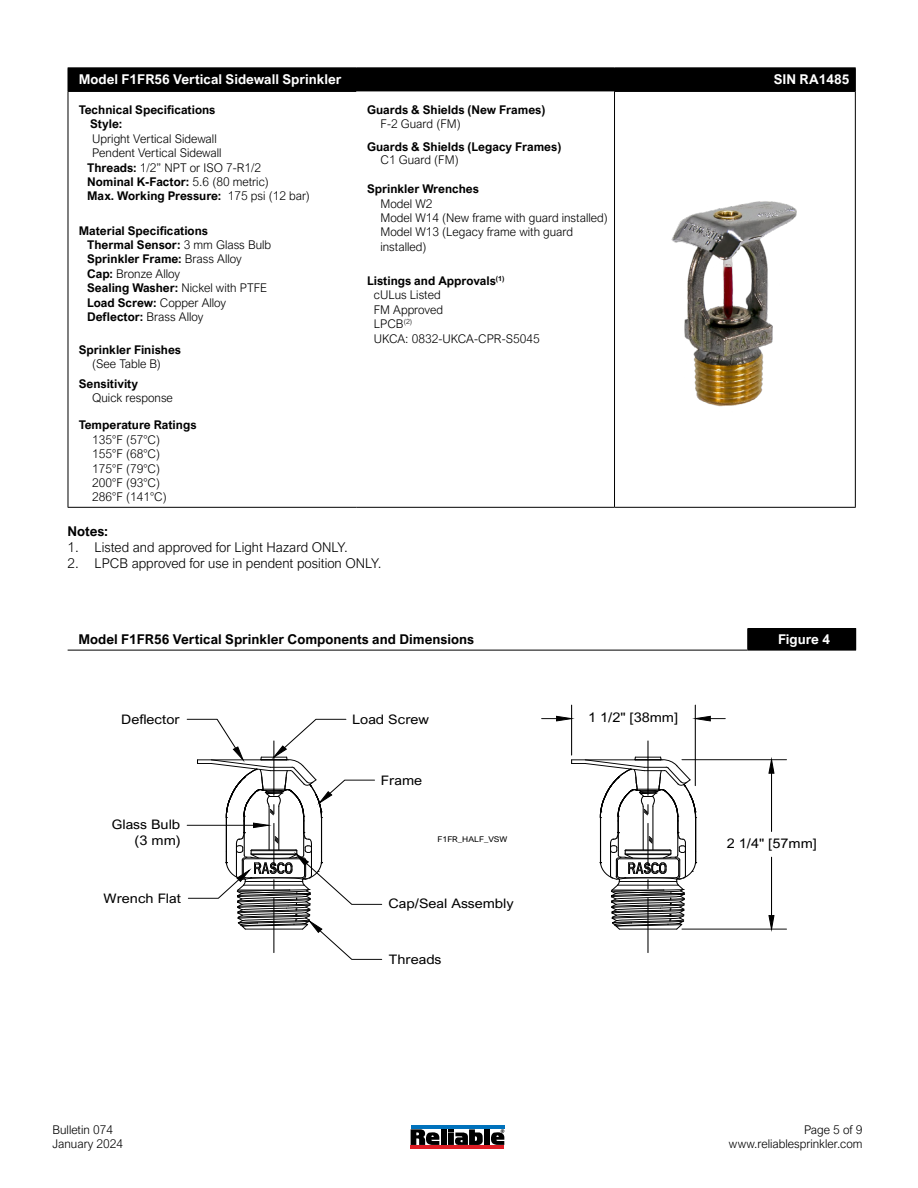
<style>
.page{position:relative;width:918px;height:1188px;background:#fff}
.page>*{position:absolute;margin:0;border:0;box-sizing:border-box;transform-origin:0 0}
.t1{font:300 13.5px "Arial Nova";color:#000}
.t2{font:700 13.5px "Arial Nova";color:#000}
.t3{font:700 13.5px "Arial Nova";color:#fff}
.t4{font:13.05px/15.8px "Arial Nova";color:#000;text-align:right;scale:1.11 1}
.t5{font:300 12px/14.4px "Arial Nova";color:#000}
.t6{font:700 12px/14.4px "Arial Nova";color:#000}
.t7{font:7.8px "Arial Nova";color:#000;scale:1.11 1}
.s1{font-weight:700}
.s2{font-weight:300}
</style>
<div class="page">
<hr style="left:614px;top:91px;width:242px;height:1px;background:#000">
<hr style="left:68px;top:91px;width:288px;height:1px;background:#000">
<hr style="left:68px;top:92px;width:1px;height:415px;background:#000">
<hr style="left:68px;top:507px;width:288px;height:1px;background:#000">
<hr style="left:356px;top:507px;width:259px;height:1px;background:#000">
<div style="left:68px;top:68px;width:788px;height:23px;background:#000"></div>
<hr style="left:614px;top:92px;width:1px;height:415px;background:#000">
<hr style="left:855px;top:92px;width:1px;height:415px;background:#000">
<hr style="left:615px;top:507px;width:241px;height:1px;background:#000">
<div style="left:748px;top:628px;width:108px;height:22px;background:#000"></div>
<hr style="left:748px;top:650px;width:108px;height:1px;background:#000">
<svg style="left:747px;top:628px;width:1px;height:22px"></svg>
<hr style="left:68px;top:650px;width:680px;height:1px;background:#000">
<svg style="left:411px;top:1129px;width:28px;height:16px"></svg>
<div style="left:441px;top:1129px;width:6px;height:16px;background:#000"></div>
<div style="left:484px;top:1129px;width:6px;height:16px;background:#000"></div>
<svg style="left:448px;top:1129px;width:35px;height:16px"></svg>
<svg style="left:491px;top:1129px;width:13px;height:16px"></svg>
<hr style="left:411px;top:1146px;width:93px;height:3px;background:#de1c24">
<hr style="left:411px;top:1125px;width:93px;height:4px;background:#0072bc">
<img style="left:671px;top:201px;width:126px;height:206px">
<hr style="left:648px;top:898px;width:1px;height:55px;background:#000">
<hr style="left:648px;top:741px;width:1px;height:54px;background:#000">
<hr style="left:682px;top:929px;width:105px;height:1px;background:#000">
<hr style="left:682px;top:759px;width:105px;height:1px;background:#000">
<hr style="left:771px;top:857px;width:1px;height:59px;background:#000">
<hr style="left:771px;top:773px;width:1px;height:58px;background:#000">
<svg style="left:768px;top:915px;width:7px;height:15px"></svg>
<svg style="left:768px;top:759px;width:7px;height:15px"></svg>
<hr style="left:571px;top:705px;width:1px;height:50px;background:#000">
<hr style="left:695px;top:705px;width:1px;height:81px;background:#000">
<svg style="left:542px;top:716px;width:30px;height:6px"></svg>
<svg style="left:695px;top:716px;width:30px;height:6px"></svg>
<svg style="left:571px;top:756px;width:126px;height:174px"></svg>
<svg style="left:186px;top:719px;width:196px;height:241px"></svg>
<p class="t3" style="left:79px;top:71px;width:264px">Model F1FR56 Vertical Sidewall Sprinkler</p>
<p class="t3" style="left:774px;top:71px;width:77px">SIN RA1485</p>
<p class="t6" style="left:90px;top:102px;width:127px;text-indent:-11px">Technical Specifications<br>Style:</p>
<p class="t5" style="left:92px;top:131px;width:126px">Upright Vertical Sidewall</p>
<p class="t5" style="left:92px;top:146px;width:131px">Pendent Vertical Sidewall</p>
<p class="t5" style="left:87px;top:160px;width:175px"><span class="s1">Threads:</span> 1/2” NPT or ISO 7-R1/2</p>
<p class="t6" style="left:87px;top:174px;width:183px">Nominal K-Factor: <span class="s2">5.6 (80 metric)</span></p>
<p class="t6" style="left:87px;top:189px;width:224px">Max. Working Pressure: <span class="s2">175 psi (12 bar)</span></p>
<p class="t6" style="left:87px;top:223px;width:186px;text-indent:-8px">Material Specifications<br>Thermal Sensor: <span class="s2">3 mm Glass Bulb<br></span>Sprinkler Frame: <span class="s2">Brass Alloy<br></span>Cap: <span class="s2">Bronze Alloy<br></span>Sealing Washer: <span class="s2">Nickel with PTFE<br></span>Load Screw: <span class="s2">Copper Alloy<br></span>Deflector: <span class="s2">Brass Alloy</span></p>
<p class="t6" style="left:79px;top:342px;width:104px">Sprinkler Finishes</p>
<p class="t5" style="left:92px;top:357px;width:70px">(See Table B)</p>
<p class="t6" style="left:79px;top:376px;width:61px">Sensitivity</p>
<p class="t5" style="left:92px;top:391px;width:82px">Quick response</p>
<p class="t6" style="left:79px;top:418px;width:119px">Temperature Ratings</p>
<p class="t5" style="left:92px;top:432px;width:76px">135°F (57°C)<br>155°F (68°C)<br>175°F (79°C)<br>200°F (93°C)<br>286°F (141°C)</p>
<p class="t6" style="left:367px;top:102px;width:180px">Guards &amp; Shields (New Frames)</p>
<p class="t5" style="left:381px;top:117px;width:82px">F-2 Guard (FM)</p>
<p class="t6" style="left:367px;top:139px;width:196px">Guards &amp; Shields (Legacy Frames)</p>
<p class="t5" style="left:381px;top:153px;width:80px">C1 Guard (FM)</p>
<p class="t6" style="left:367px;top:182px;width:113px">Sprinkler Wrenches</p>
<p class="t5" style="left:381px;top:196px;width:229px">Model W2<br>Model W14 (New frame with guard installed)<br>Model W13 (Legacy frame with guard installed)</p>
<p class="t5" style="left:374px;top:274px;width:168px;text-indent:-7px"><span class="s1">Listings and Approvals</span><sup>(1) </sup>cULus Listed<br>FM Approved<br>LPCB<sup>(2)<br></sup>UKCA: 0832-UKCA-CPR-S5045</p>
<p class="t2" style="left:68px;top:523px;width:42px">Notes:</p>
<p class="t1" style="left:68px;top:540px;width:282px">1. Listed and approved for Light Hazard ONLY.</p>
<p class="t1" style="left:68px;top:556px;width:315px">2. LPCB approved for use in pendent position ONLY.</p>
<p class="t2" style="left:78px;top:631px;width:397px">Model F1FR56 Vertical Sprinkler Components and Dimensions</p>
<p class="t3" style="left:778px;top:631px;width:53px">Figure 4</p>
<p class="t4" style="left:121px;top:712px;width:54px">Deflector</p>
<p class="t4" style="left:352px;top:712px;width:71px">Load Screw</p>
<p class="t4" style="left:588px;top:709px;width:83px">1 1/2" [38mm]</p>
<p class="t4" style="left:112px;top:816px;width:64px">Glass Bulb (3 mm)</p>
<p class="t4" style="left:381px;top:772px;width:39px">Frame</p>
<p class="t7" style="left:438px;top:835px;width:64px">F1FR_HALF_VSW</p>
<p class="t4" style="left:727px;top:835px;width:83px">2 1/4" [57mm]</p>
<p class="t4" style="left:104px;top:890px;width:71px">Wrench Flat</p>
<p class="t4" style="left:389px;top:895px;width:114px">Cap/Seal Assembly</p>
<p class="t4" style="left:389px;top:951px;width:49px">Threads</p>
<p class="t5" style="left:52px;top:1122px;width:72px">Bulletin 074<br>January 2024</p>
<p class="t5" style="left:729px;top:1122px;width:135px;text-align:right">Page 5 of 9 www.reliablesprinkler.com</p>
</div>
